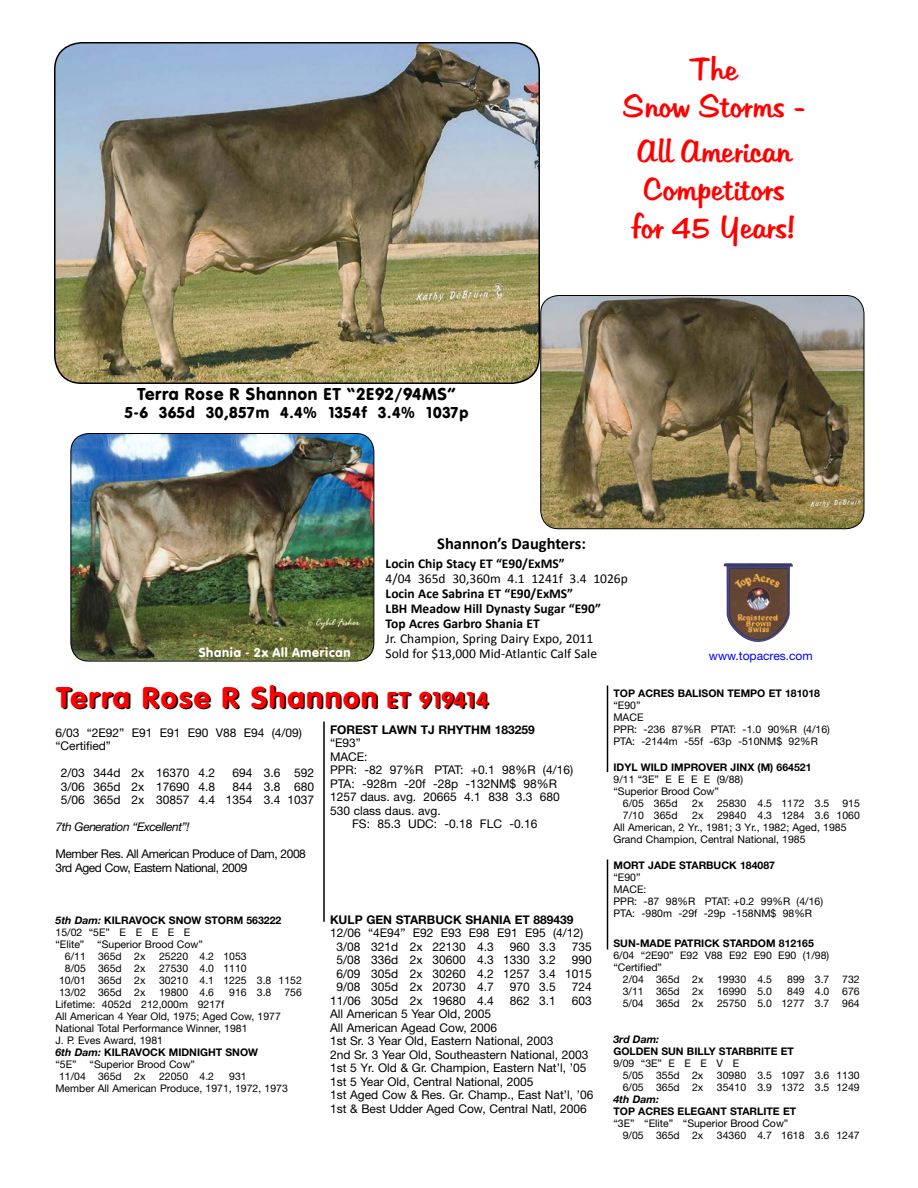
<style>
.page{position:relative;width:918px;height:1188px;background:#fff}
.page>*{position:absolute;margin:0;border:0;box-sizing:border-box;transform-origin:0 0}
.t1{font:31.5px/37.8px "Tabitha";color:#f00;text-align:center}
.t2{font:31.5px "VAG Round Black DTC";letter-spacing:.01em;color:#f00}
.t3{font:18px "VAG Round Black DTC";color:#000}
.t4{font:16.5px "VAG Round Black DTC";letter-spacing:-.025em;color:#000}
.t5{font:700 16.5px "Calibri";color:#000}
.t6{font:700 13.5px/15px "Calibri";color:#000}
.t7{font:13.5px/15px "Calibri";color:#000}
.t8{font:13.5px "VAG Round Black DTC";color:#fff}
.t9{font:12px/13.5px "Helvetica Neue";color:#000}
.t10{font:12px/13.5px "Helvetica Neue";letter-spacing:-.035em;color:#000}
.t11{font:700 12px "Helvetica Neue";color:#000}
.t12{font:italic 12px "Helvetica Neue";letter-spacing:-.035em;color:#000}
.t13{font:12px "Helvetica Neue";color:#00f}
.t14{font:10.5px/12px "Helvetica Neue";color:#000}
.t15{font:700 10.5px "Helvetica Neue";color:#000}
.t16{font:italic 700 10.5px "Helvetica Neue";color:#000}
.s1{font-size:24px}
.s2{font-style:italic}
</style>
<div class="page">
<hr style="left:323px;top:722px;width:2px;height:200px;background:#000">
<hr style="left:607px;top:686px;width:1px;height:86px;background:#000">
<hr style="left:607px;top:860px;width:1px;height:90px;background:#000">
<img style="left:55px;top:43px;width:484px;height:340px">
<div style="left:54px;top:42px;width:486px;height:342px;border:2px solid #000;border-radius:27px"></div>
<img style="left:724px;top:563px;width:69px;height:79px">
<img style="left:541px;top:296px;width:323px;height:233px">
<div style="left:540px;top:295px;width:324px;height:234px;border:1px solid #000;border-radius:18px"></div>
<img style="left:71px;top:434px;width:303px;height:227px">
<div style="left:70px;top:433px;width:304px;height:229px;border:1px solid #000;border-radius:18px"></div>
<h2 class="t3" style="left:137px;top:384px;width:321px">Terra Rose R Shannon ET “2E92/94MS”</h2>
<h3 class="t4" style="left:124px;top:404px;width:346px">5-6 365d 30,857m 4.4% 1354f 3.4% 1037p</h3>
<h1 class="t1" style="left:623px;top:50px;width:184px">The<br>Snow Storms -</h1>
<h1 class="t1" style="left:632px;top:132px;width:165px">All American<br>Competitors for 45 Years!</h1>
<h3 class="t5" style="left:437px;top:533px;width:150px">Shannon’s Daughters:</h3>
<p class="t6" style="left:386px;top:556px;width:181px">Locin Chip Stacy ET “E90/ExMS”</p>
<p class="t7" style="left:386px;top:571px;width:244px">4/04 365d 30,360m 4.1 1241f 3.4 1026p</p>
<p class="t6" style="left:386px;top:586px;width:217px">Locin Ace Sabrina ET “E90/ExMS”<br>LBH Meadow Hill Dynasty Sugar “E90”<br>Top Acres Garbro Shania ET</p>
<p class="t7" style="left:386px;top:631px;width:213px">Jr. Champion, Spring Dairy Expo, 2011<br>Sold for $13,000 Mid-Atlantic Calf Sale</p>
<p class="t8" style="left:198px;top:645px;width:154px">Shania - 2x All American</p>
<p class="t13" style="left:709px;top:648px;width:105px">www.topacres.com</p>
<h1 class="t2" style="left:56px;top:679px;width:435px">Terra Rose R Shannon <span class="s1">ET 919414</span></h1>
<p class="t9" style="left:56px;top:725px;width:248px">6/03 “2E92” E91 E91 E90 V88 E94 (4/09) “Certified”</p>
<p class="t9" style="left:61px;top:766px;width:156px">2/03 344d 2x 16370 4.2</p>
<p class="t9" style="left:232px;top:766px;width:83px">694 3.6 592</p>
<p class="t9" style="left:61px;top:779px;width:156px">3/06 365d 2x 17690 4.8</p>
<p class="t9" style="left:61px;top:779px;width:255px;text-align:right">844 3.8 680<br>5/06 365d 2x 30857 4.4 1354 3.4 1037</p>
<p class="t12" style="left:56px;top:820px;width:135px">7th Generation “Excellent”!</p>
<p class="t10" style="left:56px;top:847px;width:252px">Member Res. All American Produce of Dam, 2008<br>3rd Aged Cow, Eastern National, 2009</p>
<p class="t11" style="left:330px;top:722px;width:206px">FOREST LAWN TJ RHYTHM 183259</p>
<p class="t9" style="left:330px;top:736px;width:32px">“E93”</p>
<p class="t9" style="left:330px;top:749px;width:39px">MACE:</p>
<p class="t9" style="left:330px;top:763px;width:245px">PPR: -82 97%R PTAT: +0.1 98%R (4/16)</p>
<p class="t9" style="left:330px;top:776px;width:229px">PTA: -928m -20f -28p -132NM$ 98%R</p>
<p class="t9" style="left:330px;top:790px;width:231px">1257 daus. avg. 20665 4.1 838 3.3 680</p>
<p class="t9" style="left:330px;top:803px;width:112px">530 class daus. avg.</p>
<p class="t9" style="left:352px;top:817px;width:187px">FS: 85.3 UDC: -0.18 FLC -0.16</p>
<p class="t15" style="left:56px;top:914px;width:228px"><span class="s2">5th Dam:</span> KILRAVOCK SNOW STORM 563222</p>
<p class="t14" style="left:56px;top:926px;width:136px">15/02 “5E” E E E E E</p>
<p class="t14" style="left:56px;top:938px;width:149px">“Elite” “Superior Brood Cow”</p>
<p class="t14" style="left:65px;top:950px;width:82px">6/11 365d 2x</p>
<p class="t14" style="left:159px;top:950px;width:89px">25220 4.2 1053</p>
<p class="t14" style="left:65px;top:962px;width:82px">8/05 365d 2x</p>
<p class="t14" style="left:159px;top:962px;width:89px">27530 4.0 1110</p>
<p class="t14" style="left:59px;top:974px;width:88px">10/01 365d 2x</p>
<p class="t14" style="left:159px;top:974px;width:144px">30210 4.1 1225 3.8 1152</p>
<p class="t14" style="left:59px;top:986px;width:88px">13/02 365d 2x</p>
<p class="t14" style="left:159px;top:986px;width:57px">19800 4.6</p>
<p class="t14" style="left:229px;top:986px;width:74px">916 3.8 756</p>
<p class="t14" style="left:55px;top:998px;width:170px">Lifetime: 4052d 212,000m 9217f</p>
<p class="t14" style="left:55px;top:1010px;width:227px">All American 4 Year Old, 1975; Aged Cow, 1977</p>
<p class="t14" style="left:55px;top:1022px;width:194px">National Total Performance Winner, 1981</p>
<p class="t14" style="left:55px;top:1034px;width:109px">J. P. Eves Award, 1981</p>
<p class="t15" style="left:55px;top:1046px;width:204px"><span class="s2">6th Dam:</span> KILRAVOCK MIDNIGHT SNOW</p>
<p class="t14" style="left:55px;top:1058px;width:141px">“5E” “Superior Brood Cow”</p>
<p class="t14" style="left:59px;top:1070px;width:88px">11/04 365d 2x</p>
<p class="t14" style="left:159px;top:1070px;width:57px">22050 4.2</p>
<p class="t14" style="left:55px;top:1070px;width:234px;text-indent:174px">931<br>Member All American Produce, 1971, 1972, 1973</p>
<p class="t11" style="left:330px;top:912px;width:245px">KULP GEN STARBUCK SHANIA ET 889439</p>
<p class="t9" style="left:336px;top:926px;width:248px;text-indent:-6px">12/06 “4E94” E92 E93 E98 E91 E95 (4/12)<br>3/08 321d 2x 22130 4.3</p>
<p class="t9" style="left:510px;top:940px;width:48px">960 3.3</p>
<p class="t9" style="left:572px;top:940px;width:22px">735</p>
<p class="t9" style="left:336px;top:953px;width:221px">5/08 336d 2x 30600 4.3 1330 3.2</p>
<p class="t9" style="left:336px;top:953px;width:257px;text-align:justify;text-indent:236px">990<br>6/09 305d 2x 30260 4.2 1257 3.4 1015<br>9/08 305d 2x 20730 4.7</p>
<p class="t9" style="left:510px;top:980px;width:48px">970 3.5</p>
<p class="t9" style="left:572px;top:980px;width:22px">724</p>
<p class="t9" style="left:330px;top:994px;width:165px">11/06 305d 2x 19680 4.4</p>
<p class="t9" style="left:510px;top:994px;width:48px">862 3.1</p>
<p class="t9" style="left:572px;top:994px;width:22px">603</p>
<p class="t9" style="left:330px;top:1007px;width:265px">All American 5 Year Old, 2005<br>All American Agead Cow, 2006<br>1st Sr. 3 Year Old, Eastern National, 2003<br>2nd Sr. 3 Year Old, Southeastern National, 2003<br>1st 5 Yr. Old &amp; Gr. Champion, Eastern Nat’l, ’05<br>1st 5 Year Old, Central National, 2005<br>1st Aged Cow &amp; Res. Gr. Champ., East Nat’l, ’06<br>1st &amp; Best Udder Aged Cow, Central Natl, 2006</p>
<p class="t15" style="left:614px;top:686px;width:208px">TOP ACRES BALISON TEMPO ET 181018</p>
<p class="t14" style="left:614px;top:699px;width:218px">“E90”<br>MACE<br>PPR: -236 87%R PTAT: -1.0 90%R (4/16)<br>PTA: -2144m -55f -63p -510NM$ 92%R</p>
<p class="t15" style="left:614px;top:761px;width:200px">IDYL WILD IMPROVER JINX (M) 664521</p>
<p class="t14" style="left:614px;top:773px;width:131px">9/11 “3E” E E E E (9/88)</p>
<p class="t14" style="left:614px;top:785px;width:107px">“Superior Brood Cow”</p>
<p class="t14" style="left:623px;top:797px;width:56px">6/05 365d</p>
<p class="t14" style="left:692px;top:797px;width:13px">2x</p>
<p class="t14" style="left:717px;top:797px;width:144px">25830 4.5 1172 3.5 915</p>
<p class="t14" style="left:623px;top:809px;width:56px">7/10 365d</p>
<p class="t14" style="left:692px;top:809px;width:13px">2x</p>
<p class="t14" style="left:613px;top:809px;width:248px;text-indent:104px">29840 4.3 1284 3.6 1060<br>All American, 2 Yr., 1981; 3 Yr., 1982; Aged, 1985<br>Grand Champion, Central National, 1985</p>
<p class="t15" style="left:614px;top:859px;width:163px">MORT JADE STARBUCK 184087</p>
<p class="t14" style="left:614px;top:871px;width:211px">“E90”<br>MACE:<br>PPR: -87 98%R PTAT: +0.2 99%R (4/16)<br>PTA: -980m -29f -29p -158NM$ 98%R</p>
<p class="t15" style="left:613px;top:937px;width:202px">SUN-MADE PATRICK STARDOM 812165</p>
<p class="t14" style="left:613px;top:949px;width:217px">6/04 “2E90” E92 V88 E92 E90 E90 (1/98)</p>
<p class="t14" style="left:613px;top:961px;width:50px">“Certified”</p>
<p class="t14" style="left:623px;top:973px;width:82px">2/04 365d 2x</p>
<p class="t14" style="left:717px;top:973px;width:57px">19930 4.5</p>
<p class="t14" style="left:787px;top:973px;width:74px">899 3.7 732</p>
<p class="t14" style="left:623px;top:985px;width:82px">3/11 365d 2x</p>
<p class="t14" style="left:717px;top:985px;width:57px">16990 5.0</p>
<p class="t14" style="left:787px;top:985px;width:74px">849 4.0 676</p>
<p class="t14" style="left:623px;top:997px;width:82px">5/04 365d 2x</p>
<p class="t14" style="left:717px;top:997px;width:144px">25750 5.0 1277 3.7 964</p>
<p class="t16" style="left:613px;top:1033px;width:47px">3rd Dam:</p>
<p class="t15" style="left:613px;top:1045px;width:182px">GOLDEN SUN BILLY STARBRITE ET</p>
<p class="t14" style="left:623px;top:1057px;width:118px;text-indent:-9px">9/09 “3E” E E E V E<br>5/05 355d 2x</p>
<p class="t14" style="left:717px;top:1069px;width:144px">30980 3.5 1097 3.6 1130</p>
<p class="t14" style="left:623px;top:1081px;width:82px">6/05 365d 2x</p>
<p class="t14" style="left:717px;top:1081px;width:144px">35410 3.9 1372 3.5 1249</p>
<p class="t16" style="left:613px;top:1093px;width:47px">4th Dam:</p>
<p class="t15" style="left:613px;top:1105px;width:184px">TOP ACRES ELEGANT STARLITE ET</p>
<p class="t14" style="left:623px;top:1117px;width:167px;text-indent:-9px">“3E” “Elite” “Superior Brood Cow”<br>9/05 365d 2x</p>
<p class="t14" style="left:717px;top:1129px;width:144px">34360 4.7 1618 3.6 1247</p>
</div>
